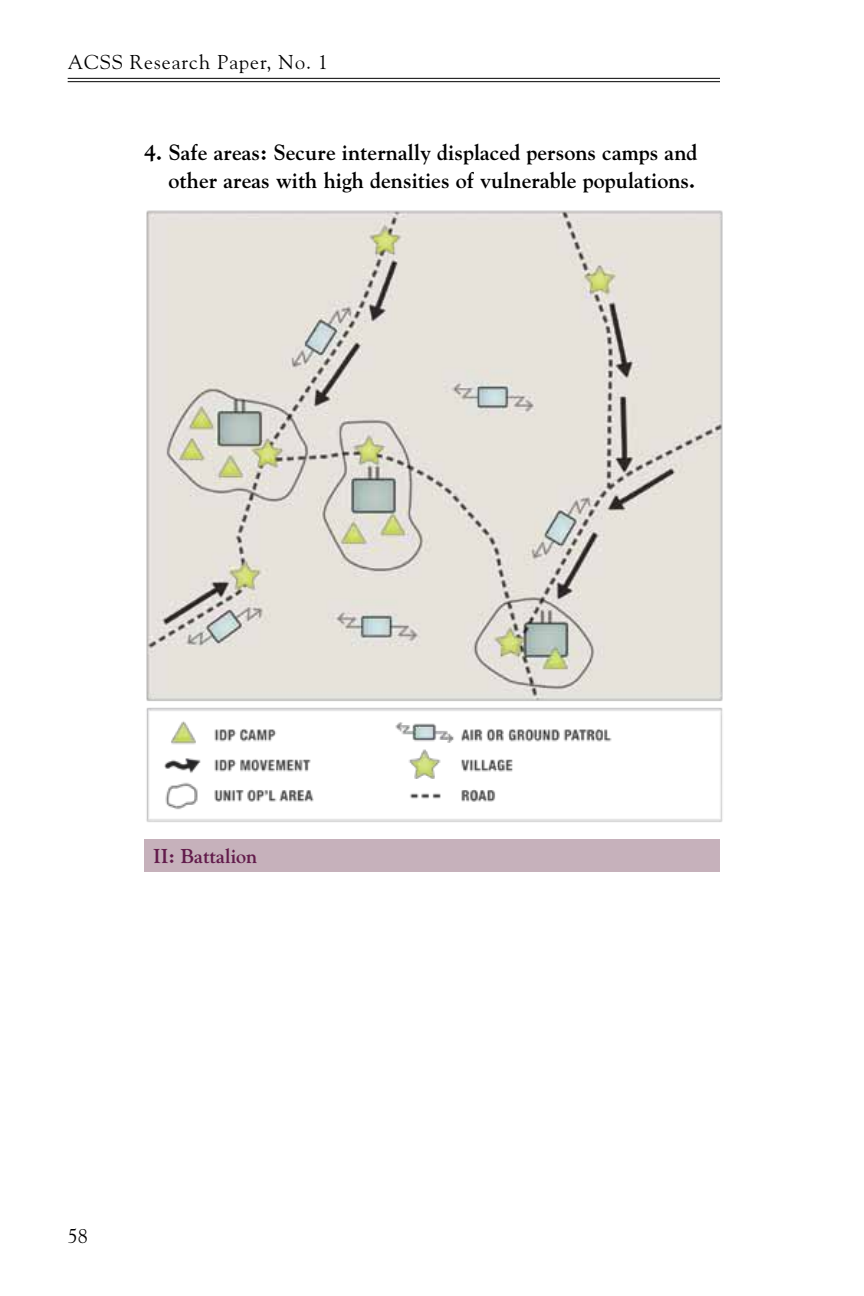
<style>
.page{position:relative;width:864px;height:1296px;background:#fff}
.page>*{position:absolute;margin:0;border:0;box-sizing:border-box;transform-origin:0 0}
.t1{font:700 22px/28px "Goudy Std";color:#000;text-align:right}
.t2{font:20px "Goudy Std";letter-spacing:.05em;color:#000}
.t3{font:700 20px "Goudy Std";color:#621b4b}
</style>
<div class="page">
<hr style="left:68px;top:78px;width:652px;height:1px;background:#000">
<hr style="left:68px;top:81px;width:652px;height:1px;background:#000">
<img style="left:146px;top:210px;width:577px;height:612px">
<div style="left:144px;top:839px;width:576px;height:33px;background:#c6b1bb"></div>
<p class="t2" style="left:68px;top:50px;width:262px">ACSS Research Paper, No. 1</p>
<p class="t1" style="left:144px;top:139px;width:555px">4. Safe areas: Secure internally displaced persons camps and other areas with high densities of vulnerable populations.</p>
<p class="t3" style="left:153px;top:844px;width:106px">II: Battalion</p>
<p class="t2" style="left:68px;top:1224px;width:21px">58</p>
</div>
